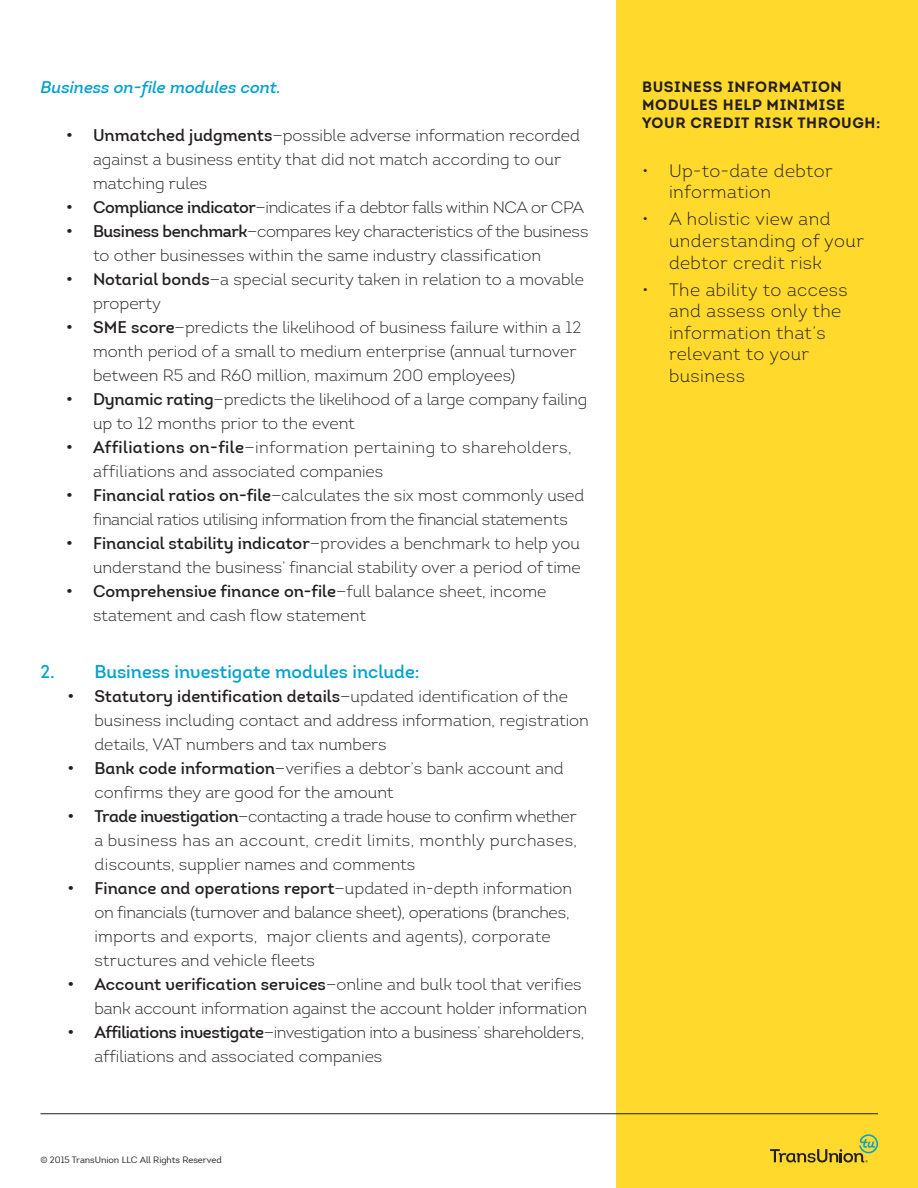
<style>
.page{position:relative;width:918px;height:1188px;background:#fff}
.page>*{position:absolute;margin:0;border:0;box-sizing:border-box;transform-origin:0 0}
.t1{font:300 18px/21.6px "Intro";letter-spacing:.025em;color:#231f20}
.t2{font:18px "Intro Semi Bold Alt";color:#00a1d0}
.t3{font:300 16.5px/24px "Intro";color:#231f20}
.t4{font:300 16.5px/24px "Intro";letter-spacing:-.025em;color:#231f20}
.t5{font:300 16.5px/24px "Intro";letter-spacing:.02em;color:#231f20}
.t6{font:italic 600 16.5px "Intro";color:#00a1d0}
._10_Call_to_Action_B{font:15px/18px "Intro Bold Caps";letter-spacing:.04em;color:#231f20}
.t7{font:9px "Intro";color:#231f20}
.s1{font-family:"Intro Semi Bold Alt";font-weight:400}
.s2{font-weight:600}
</style>
<div class="page">
<div style="left:616px;top:0;width:302px;height:1188px;background:#ffd92b"></div>
<hr style="left:40px;top:1113px;width:838px;height:1px;background:#231f20">
<svg style="left:770px;top:1134px;width:108px;height:29px"></svg>
<p class="t6" style="left:40px;top:77px;width:242px">Business on-file modules cont.</p>
<p class="t3" style="left:93px;top:124px;width:489px;text-indent:-27px"><span class="s1">• Unmatched judgments</span>—possible adverse information recorded against a business entity that did not match according to our matching rules</p>
<p class="t4" style="left:66px;top:196px;width:520px"><span class="s1">• Compliance indicator</span>—indicates if a debtor falls within NCA or CPA</p>
<p class="t3" style="left:93px;top:220px;width:497px;text-indent:-27px"><span class="s2">• Business benchmark</span>—compares key characteristics of the business to other businesses within the same industry classification</p>
<p class="t3" style="left:93px;top:268px;width:493px;text-indent:-27px"><span class="s1">• Notarial bonds</span>—a special security taken in relation to a movable property</p>
<p class="t3" style="left:93px;top:316px;width:490px;text-indent:-27px"><span class="s1">• SME score</span>—predicts the likelihood of business failure within a 12 month period of a small to medium enterprise (annual turnover between R5 and R60 million, maximum 200 employees)</p>
<p class="t3" style="left:93px;top:388px;width:496px;text-indent:-27px"><span class="s1">• Dynamic rating</span>—predicts the likelihood of a large company failing up to 12 months prior to the event</p>
<p class="t5" style="left:93px;top:436px;width:480px;text-indent:-27px"><span class="s1">• Affiliations on-file</span>—information pertaining to shareholders, affiliations and associated companies</p>
<p class="t4" style="left:93px;top:484px;width:493px;text-indent:-27px"><span class="s1">• Financial ratios on-file</span>—calculates the six most commonly used financial ratios utilising information from the financial statements</p>
<p class="t3" style="left:66px;top:532px;width:516px;text-align:right"><span class="s1">• Financial stability indicator</span>—provides a benchmark to help you understand the business’ financial stability over a period of time</p>
<p class="t3" style="left:93px;top:580px;width:455px;text-indent:-27px"><span class="s1">• Comprehensive finance on-file</span>—full balance sheet, income statement and cash flow statement</p>
<p class="t2" style="left:40px;top:660px;width:381px">2. Business investigate modules include:</p>
<p class="t3" style="left:94px;top:684px;width:496px;text-indent:-27px"><span class="s1">• Statutory identification details</span>—updated identification of the business including contact and address information, registration details, VAT numbers and tax numbers</p>
<p class="t3" style="left:94px;top:756px;width:471px;text-indent:-27px"><span class="s1">• Bank code information</span>—verifies a debtor’s bank account and confirms they are good for the amount</p>
<p class="t3" style="left:94px;top:804px;width:484px;text-align:justify;text-indent:-27px"><span class="s1">• Trade investigation</span>—contacting a trade house to confirm whether a business has an account, credit limits, monthly purchases, discounts, supplier names and comments</p>
<p class="t3" style="left:94px;top:876px;width:479px;text-indent:-27px"><span class="s1">• Finance and operations report</span>—updated in-depth information on financials (turnover and balance sheet), operations (branches, imports and exports, major clients and agents), corporate structures and vehicle fleets</p>
<p class="t3" style="left:94px;top:972px;width:494px;text-indent:-27px"><span class="s1">• Account verification services</span>—online and bulk tool that verifies bank account information against the account holder information</p>
<p class="t3" style="left:94px;top:1020px;width:491px;text-indent:-27px"><span class="s1">• Affiliations investigate</span>—investigation into a business’ shareholders, affiliations and associated companies</p>
<p class="t7" style="left:40px;top:1154px;width:183px">© 2015 TransUnion LLC All Rights Reserved</p>
<p class="_10_Call_to_Action_B" style="left:642px;top:78px;width:240px">BUSINESS INFORMATION<br>MODULES HELP MINIMISE<br>YOUR CREDIT RISK THROUGH:</p>
<p class="t1" style="left:669px;top:160px;width:165px;text-indent:-27px">• Up-to-date debtor information</p>
<p class="t1" style="left:669px;top:208px;width:197px;text-indent:-27px">• A holistic view and understanding of your debtor credit risk</p>
<p class="t1" style="left:669px;top:279px;width:180px;text-indent:-27px">• The ability to access and assess only the information that’s relevant to your business</p>
</div>
